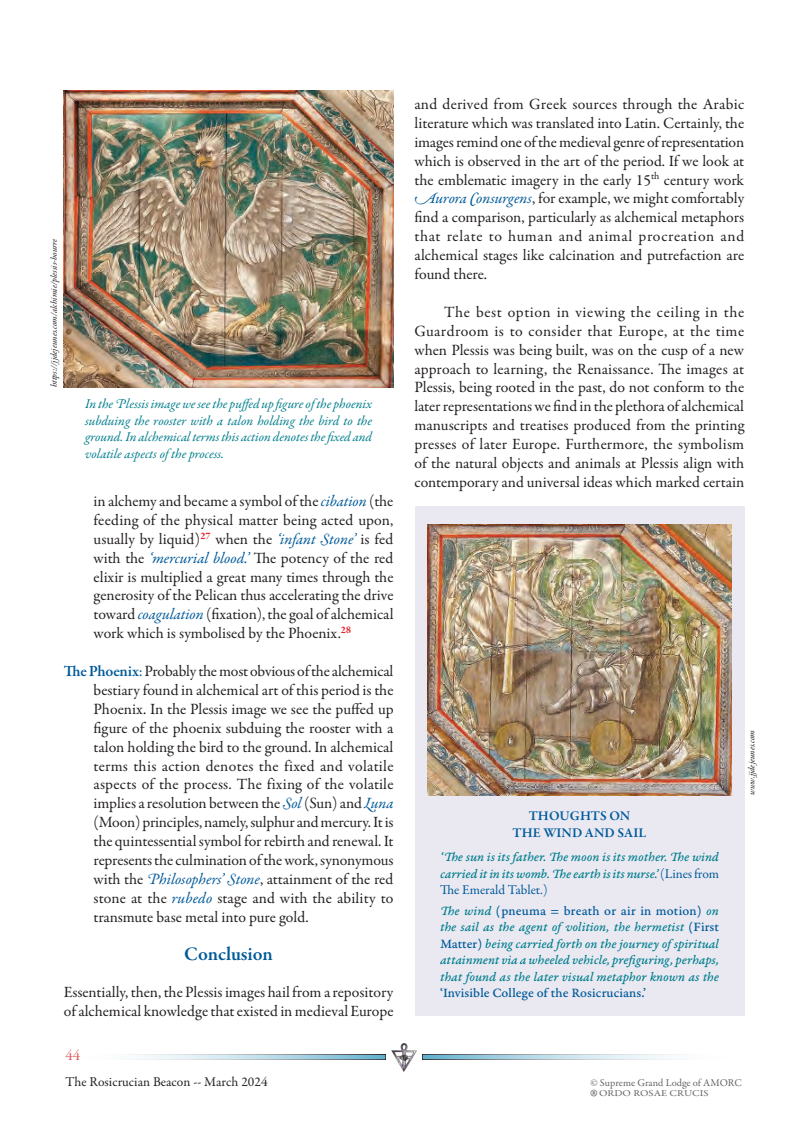
<style>
.page{position:relative;width:808px;height:1127px;background:#fff}
.page>*{position:absolute;margin:0;border:0;box-sizing:border-box;transform-origin:0 0}
.t1{font:30px "Garamond Premr Pro";color:#636466}
.Heading_2{font:600 19.5px "Garamond Premr Pro";letter-spacing:-.01em;color:#005a99}
.b1_first_para{font:15.75px/18.9px "Garamond Premr Pro";color:#231f20;text-align:justify}
.b1{font:15.75px/18.9px "Garamond Premr Pro";color:#231f20;text-align:justify}
.t2{font:15px "Garamond Premr Pro";color:#dd6061}
.Caption2{font:13.5px/16.5px "Garamond Premr Pro Med It Capt";letter-spacing:-.005em;color:#007e8d;text-align:justify}
.Caption2-2{font:italic 13.5px/16.5px "Garamond Premr Pro";letter-spacing:-.005em;color:#007e8d;text-align:justify}
.t3{font:13.5px "Garamond Premr Pro";color:#231f20}
.Caption_2_centred{font:600 13.5px/16.5px "Garamond Premr Pro";color:#005a99;text-align:center}
.t4{font:10.5px "Garamond Premr Pro";color:#636466}
.Image_source{font:italic 9px "Garamond Premr Pro";letter-spacing:-.005em;color:#231f20}
.t5{font:9px "Garamond Premr Pro";color:#636466;scale:1.2 1}
.s1{font-style:italic;color:#005a99}
.s2{font-weight:600;color:#005a99}
.s3{color:#005a99}
.s4{font-family:"Garamond Premr Pro";color:#005a99}
.s5{font-family:"Garamond Premr Pro Med Capt";color:#005a99}
</style>
<div class="page">
<img style="left:392px;top:1043px;width:24px;height:29px">
<svg style="left:422px;top:1054px;width:253px;height:6px;background:#b3cbd4"></svg>
<svg style="left:134px;top:1054px;width:252px;height:6px;background:#b3cbd5"></svg>
<div style="left:415px;top:506px;width:329px;height:509px;background:#eae9f2"></div>
<img style="left:427px;top:524px;width:304px;height:271px">
<img style="left:64px;top:90px;width:329px;height:297px">
<p class="Image_source" style="left:48px;top:387px;width:150px;rotate:-90deg">https://jjdejeunes.com/alchimie/plessis-bourre</p>
<p class="Caption2-2" style="left:85px;top:396px;width:289px">In the Plessis image we see the puffed up figure of the phoenix subduing the rooster with a talon holding the bird to the ground. In alchemical terms this action denotes the fixed and volatile aspects of the process.</p>
<p class="b1" style="left:94px;top:492px;width:301px">in alchemy and became a symbol of the <span class="s1">cibation</span> (the feeding of the physical matter being acted upon, usually by liquid)<sup>27</sup> when the <span class="s1">‘infant Stone’</span> is fed with the <span class="s1">‘mercurial blood.’</span> The potency of the red elixir is multiplied a great many times through the generosity of the Pelican thus accelerating the drive toward <span class="s1">coagulation</span> (fixation), the goal of alchemical work which is symbolised by the Phoenix.<sup>28</sup></p>
<p class="b1_first_para" style="left:94px;top:662px;width:302px;text-indent:-30px"><span class="s2">The Phoenix</span><span class="s3">:</span> Probably the most obvious of the alchemical bestiary found in alchemical art of this period is the Phoenix. In the Plessis image we see the puffed up figure of the phoenix subduing the rooster with a talon holding the bird to the ground. In alchemical terms this action denotes the fixed and volatile aspects of the process. The fixing of the volatile implies a resolution between the <span class="s1">Sol</span> (Sun) and <span class="s1">Luna </span>(Moon) principles, namely, sulphur and mercury. It is the quintessential symbol for rebirth and renewal. It represents the culmination of the work, synonymous with the <span class="s1">Philosophers’ Stone</span>, attainment of the red stone at the <span class="s1">rubedo</span> stage and with the ability to transmute base metal into pure gold.</p>
<p class="Heading_2" style="left:184px;top:942px;width:90px">Conclusion</p>
<p class="b1_first_para" style="left:64px;top:983px;width:331px">Essentially, then, the Plessis images hail from a repository of alchemical knowledge that existed in medieval Europe</p>
<p class="t2" style="left:65px;top:1046px;width:16px">44</p>
<p class="b1_first_para" style="left:414px;top:95px;width:331px">and derived from Greek sources through the Arabic literature which was translated into Latin. Certainly, the images remind one of the medieval genre of representation which is observed in the art of the period. If we look at the emblematic imagery in the early 15<sup>th</sup> century work <span class="s1">Aurora Consurgens</span>, for example, we might comfortably find a comparison, particularly as alchemical metaphors that relate to human and animal procreation and alchemical stages like calcination and putrefaction are found there.</p>
<p class="b1" style="left:414px;top:303px;width:331px;text-indent:30px">The best option in viewing the ceiling in the Guardroom is to consider that Europe, at the time when Plessis was being built, was on the cusp of a new approach to learning, the Renaissance. The images at Plessis, being rooted in the past, do not conform to the later representations we find in the plethora of alchemical manuscripts and treatises produced from the printing presses of later Europe. Furthermore, the symbolism of the natural objects and animals at Plessis align with contemporary and universal ideas which marked certain</p>
<p class="Caption_2_centred" style="left:513px;top:808px;width:135px">THOUGHTS ON<br>THE WIND AND SAIL</p>
<p class="Caption2" style="left:440px;top:849px;width:280px">‘The sun is its father. The moon is its mother. The wind carried it in its womb. The earth is its nurse.’ <span class="s4">(Lines from The Emerald Tablet.)</span></p>
<p class="Caption2" style="left:440px;top:903px;width:280px">The wind <span class="s5">(pneuma = breath or air in motion)</span> on the sail as the agent of volition, the hermetist <span class="s5">(First Matter)</span> being carried forth on the journey of spiritual attainment via a wheeled vehicle, prefiguring, perhaps, that found as the later visual metaphor known as the <span class="s5">‘Invisible College of the Rosicrucians.’</span></p>
<p class="Image_source" style="left:746px;top:795px;width:67px;rotate:-90deg">www.jjdejeunes.com</p>
<p class="t3" style="left:65px;top:1074px;width:204px">The Rosicrucian Beacon -- March 2024</p>
<p class="t4" style="left:590px;top:1077px;width:153px">© Supreme Grand Lodge of AMORC</p>
<h1 class="t1" style="left:590px;top:1081px;width:8px">®</h1>
<p class="t5" style="left:599px;top:1087px;width:93px">ORDO ROSAE CRUCIS</p>
</div>
